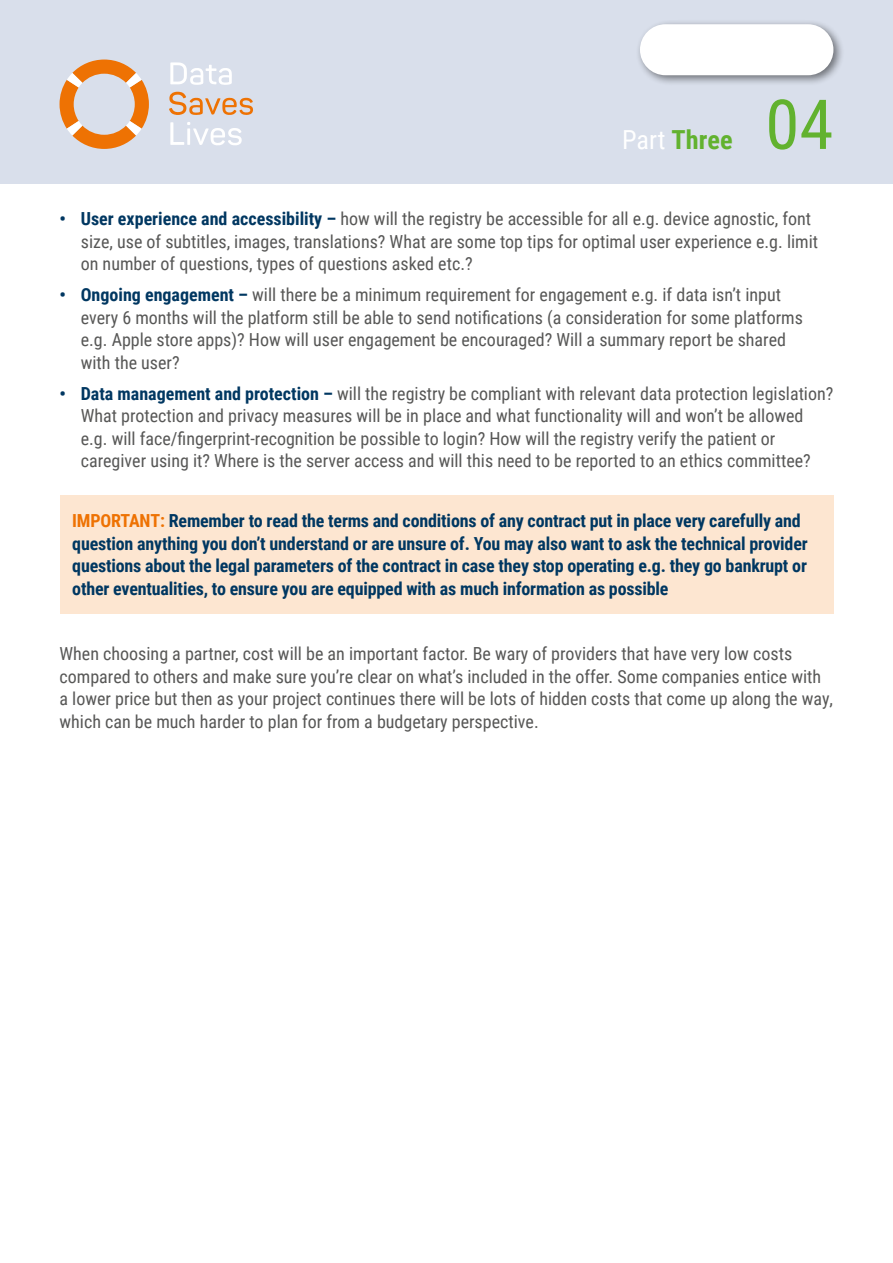
<style>
.page{position:relative;width:893px;height:1263px;background:#fff}
.page>*{position:absolute;margin:0;border:0;box-sizing:border-box;transform-origin:0 0}
.t1{font:69px "Roboto Condensed";color:#62b22f}
.t2{font:700 26.25px "Roboto Condensed";color:#62b22f}
.t3{font:18px/22.5px "Roboto Condensed";color:#575756}
.t4{font:700 18px/22.5px "Roboto Condensed";letter-spacing:-.01em;color:#003761}
.s1{font-weight:400;color:#fff}
.s2{font-weight:700;color:#003761}
.s3{color:#ee7203}
</style>
<div class="page">
<div style="left:0;top:0;width:893px;height:184px;background:#d9dfeb"></div>
<svg style="left:60px;top:60px;width:89px;height:89px"></svg>
<svg style="left:170px;top:62px;width:62px;height:23px"></svg>
<svg style="left:169px;top:92px;width:84px;height:23px"></svg>
<svg style="left:170px;top:122px;width:72px;height:24px"></svg>
<div style="left:635px;top:19px;width:210px;height:67px;background:#000;opacity:.5"></div>
<div style="left:640px;top:24px;width:193px;height:51px;background:#fff;border-radius:26px"></div>
<div style="left:60px;top:495px;width:773px;height:118px;background:#fde6d1"></div>
<h2 class="t2" style="left:622px;top:121px;width:112px"><span class="s1">Part</span> Three</h2>
<h1 class="t1" style="left:765px;top:76px;width:70px">04</h1>
<p class="t3" style="left:81px;top:207px;width:739px;text-indent:-21px"><span class="s2">• User experience and accessibility –</span> how will the registry be accessible for all e.g. device agnostic, font size, use of subtitles, images, translations? What are some top tips for optimal user experience e.g. limit on number of questions, types of questions asked etc.?</p>
<p class="t3" style="left:81px;top:283px;width:724px;text-indent:-21px"><span class="s2">• Ongoing engagement –</span> will there be a minimum requirement for engagement e.g. if data isn’t input every 6 months will the platform still be able to send notifications (a consideration for some platforms e.g. Apple store apps)? How will user engagement be encouraged? Will a summary report be shared with the user?</p>
<p class="t3" style="left:81px;top:382px;width:754px;text-indent:-21px"><span class="s2">• Data management and protection –</span> will the registry be compliant with relevant data protection legislation?<br>What protection and privacy measures will be in place and what functionality will and won’t be allowed e.g. will face/fingerprint-recognition be possible to login? How will the registry verify the patient or caregiver using it? Where is the server access and will this need to be reported to an ethics committee?</p>
<p class="t4" style="left:72px;top:509px;width:737px"><span class="s3">IMPORTANT:</span> Remember to read the terms and conditions of any contract put in place very carefully and question anything you don’t understand or are unsure of. You may also want to ask the technical provider questions about the legal parameters of the contract in case they stop operating e.g. they go bankrupt or other eventualities, to ensure you are equipped with as much information as possible</p>
<p class="t3" style="left:60px;top:642px;width:775px">When choosing a partner, cost will be an important factor. Be wary of providers that have very low costs compared to others and make sure you’re clear on what’s included in the offer. Some companies entice with a lower price but then as your project continues there will be lots of hidden costs that come up along the way, which can be much harder to plan for from a budgetary perspective.</p>
</div>
